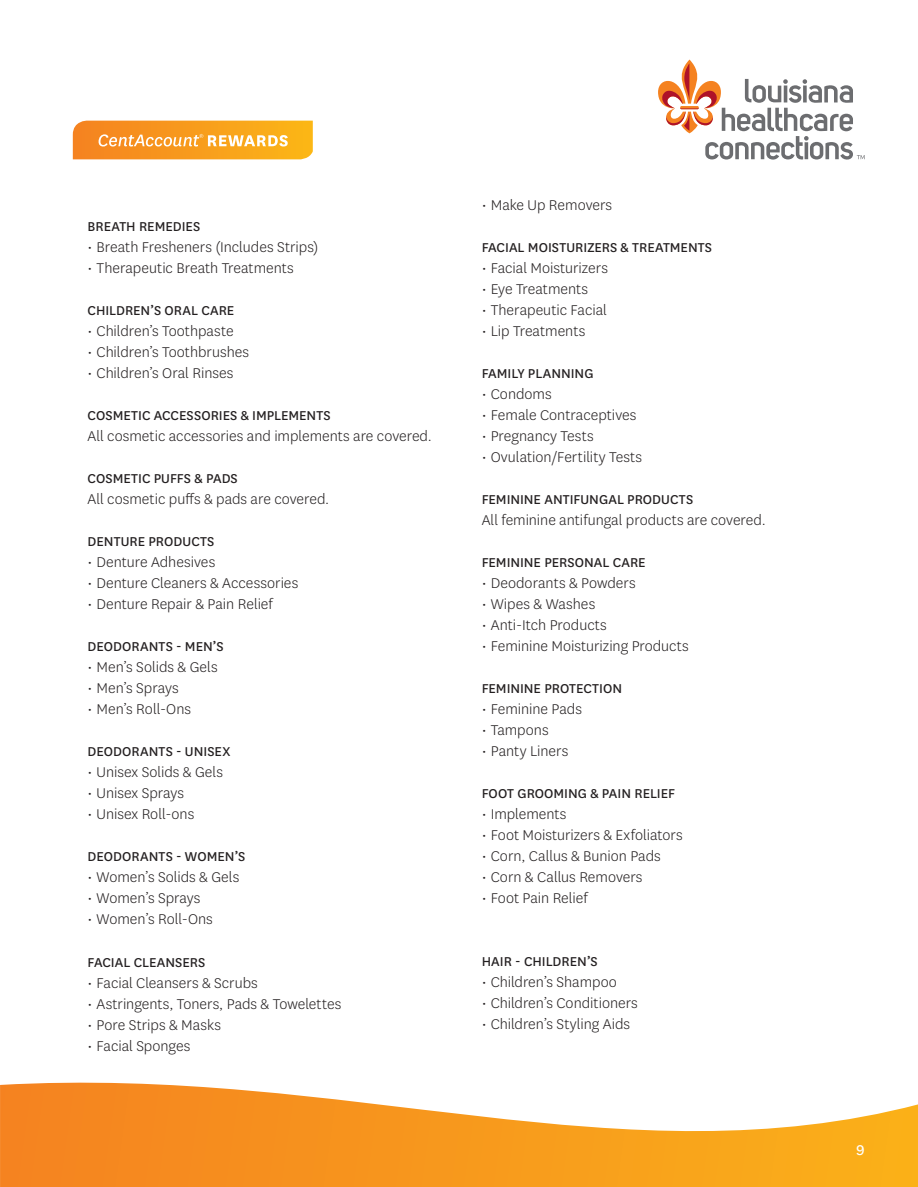
<style>
.page{position:relative;width:918px;height:1187px;background:#fff}
.page>*{position:absolute;margin:0;border:0;box-sizing:border-box;transform-origin:0 0}
.t1{font:300 16.5px "Centene Sans";color:#231f20}
.t2{font:16.5px "National";color:#fff}
.bulleted_list{font:15px "National";color:#231f20}
.t3{font:15px "Centene Sans";color:#231f20}
</style>
<div class="page">
<svg style="left:0;top:1082px;width:917px;height:105px"></svg>
<svg style="left:658px;top:60px;width:206px;height:100px"></svg>
<svg style="left:73px;top:121px;width:240px;height:38px;background:#f8a533"></svg>
<p class="t3" style="left:88px;top:216px;width:114px">BREATH REMEDIES</p>
<p class="t1" style="left:88px;top:236px;width:232px">• Breath Fresheners (Includes Strips)</p>
<p class="t1" style="left:88px;top:257px;width:208px">• Therapeutic Breath Treatments</p>
<p class="t3" style="left:88px;top:300px;width:148px">CHILDREN’S ORAL CARE</p>
<p class="t1" style="left:88px;top:320px;width:147px">• Children’s Toothpaste</p>
<p class="t1" style="left:88px;top:341px;width:163px">• Children’s Toothbrushes</p>
<p class="t1" style="left:88px;top:362px;width:147px">• Children’s Oral Rinses</p>
<p class="bulleted_list" style="left:88px;top:405px;width:244px">COSMETIC ACCESSORIES &amp; IMPLEMENTS</p>
<p class="t1" style="left:88px;top:425px;width:346px">All cosmetic accessories and implements are covered.</p>
<p class="bulleted_list" style="left:88px;top:468px;width:152px">COSMETIC PUFFS &amp; PADS</p>
<p class="t1" style="left:88px;top:488px;width:243px">All cosmetic puffs &amp; pads are covered.</p>
<p class="bulleted_list" style="left:88px;top:531px;width:128px">DENTURE PRODUCTS</p>
<p class="t1" style="left:88px;top:551px;width:129px">• Denture Adhesives</p>
<p class="t1" style="left:88px;top:572px;width:212px">• Denture Cleaners &amp; Accessories</p>
<p class="t1" style="left:88px;top:593px;width:187px">• Denture Repair &amp; Pain Relief</p>
<p class="bulleted_list" style="left:88px;top:636px;width:138px">DEODORANTS - MEN’S</p>
<p class="t1" style="left:88px;top:656px;width:131px">• Men’s Solids &amp; Gels</p>
<p class="t1" style="left:88px;top:677px;width:93px">• Men’s Sprays</p>
<p class="t1" style="left:88px;top:698px;width:105px">• Men’s Roll-Ons</p>
<p class="bulleted_list" style="left:88px;top:741px;width:144px">DEODORANTS - UNISEX</p>
<p class="t1" style="left:88px;top:761px;width:137px">• Unisex Solids &amp; Gels</p>
<p class="t1" style="left:88px;top:782px;width:98px">• Unisex Sprays</p>
<p class="t1" style="left:88px;top:803px;width:108px">• Unisex Roll-ons</p>
<p class="bulleted_list" style="left:88px;top:846px;width:159px">DEODORANTS - WOMEN’S</p>
<p class="t1" style="left:88px;top:866px;width:153px">• Women’s Solids &amp; Gels</p>
<p class="t1" style="left:88px;top:887px;width:114px">• Women’s Sprays</p>
<p class="t1" style="left:88px;top:908px;width:127px">• Women’s Roll-Ons</p>
<p class="bulleted_list" style="left:88px;top:952px;width:119px">FACIAL CLEANSERS</p>
<p class="t1" style="left:88px;top:972px;width:172px">• Facial Cleansers &amp; Scrubs</p>
<p class="t1" style="left:88px;top:993px;width:255px">• Astringents, Toners, Pads &amp; Towelettes</p>
<p class="t1" style="left:88px;top:1014px;width:135px">• Pore Strips &amp; Masks</p>
<p class="t1" style="left:88px;top:1035px;width:104px">• Facial Sponges</p>
<p class="t1" style="left:481px;top:194px;width:132px">• Make Up Removers</p>
<p class="bulleted_list" style="left:481px;top:237px;width:232px">FACIAL MOISTURIZERS &amp; TREATMENTS</p>
<p class="t1" style="left:481px;top:257px;width:128px">• Facial Moisturizers</p>
<p class="t1" style="left:481px;top:278px;width:108px">• Eye Treatments</p>
<p class="t1" style="left:481px;top:299px;width:127px">• Therapeutic Facial</p>
<p class="t1" style="left:481px;top:320px;width:105px">• Lip Treatments</p>
<p class="bulleted_list" style="left:481px;top:363px;width:113px">FAMILY PLANNING</p>
<p class="t1" style="left:481px;top:383px;width:71px">• Condoms</p>
<p class="t1" style="left:481px;top:404px;width:156px">• Female Contraceptives</p>
<p class="t1" style="left:481px;top:425px;width:113px">• Pregnancy Tests</p>
<p class="t1" style="left:481px;top:446px;width:162px">• Ovulation/Fertility Tests</p>
<p class="bulleted_list" style="left:481px;top:489px;width:213px">FEMININE ANTIFUNGAL PRODUCTS</p>
<p class="t1" style="left:481px;top:509px;width:285px">All feminine antifungal products are covered.</p>
<p class="bulleted_list" style="left:481px;top:552px;width:165px">FEMININE PERSONAL CARE</p>
<p class="t1" style="left:481px;top:572px;width:155px">• Deodorants &amp; Powders</p>
<p class="t1" style="left:481px;top:593px;width:115px">• Wipes &amp; Washes</p>
<p class="t1" style="left:481px;top:614px;width:126px">• Anti-Itch Products</p>
<p class="t1" style="left:481px;top:635px;width:208px">• Feminine Moisturizing Products</p>
<p class="bulleted_list" style="left:481px;top:678px;width:142px">FEMININE PROTECTION</p>
<p class="t1" style="left:481px;top:698px;width:102px">• Feminine Pads</p>
<p class="t1" style="left:481px;top:719px;width:68px">• Tampons</p>
<p class="t1" style="left:481px;top:740px;width:88px">• Panty Liners</p>
<p class="bulleted_list" style="left:481px;top:783px;width:195px">FOOT GROOMING &amp; PAIN RELIEF</p>
<p class="t1" style="left:481px;top:803px;width:86px">• Implements</p>
<p class="t1" style="left:481px;top:824px;width:202px">• Foot Moisturizers &amp; Exfoliators</p>
<p class="t1" style="left:481px;top:845px;width:180px">• Corn, Callus &amp; Bunion Pads</p>
<p class="t1" style="left:481px;top:866px;width:162px">• Corn &amp; Callus Removers</p>
<p class="t1" style="left:481px;top:887px;width:107px">• Foot Pain Relief</p>
<p class="bulleted_list" style="left:481px;top:951px;width:117px">HAIR - CHILDREN’S</p>
<p class="t1" style="left:481px;top:971px;width:136px">• Children’s Shampoo</p>
<p class="t1" style="left:481px;top:992px;width:158px">• Children’s Conditioners</p>
<p class="t1" style="left:481px;top:1013px;width:150px">• Children’s Styling Aids</p>
<p class="t2" style="left:855px;top:1139px;width:10px">9</p>
</div>
